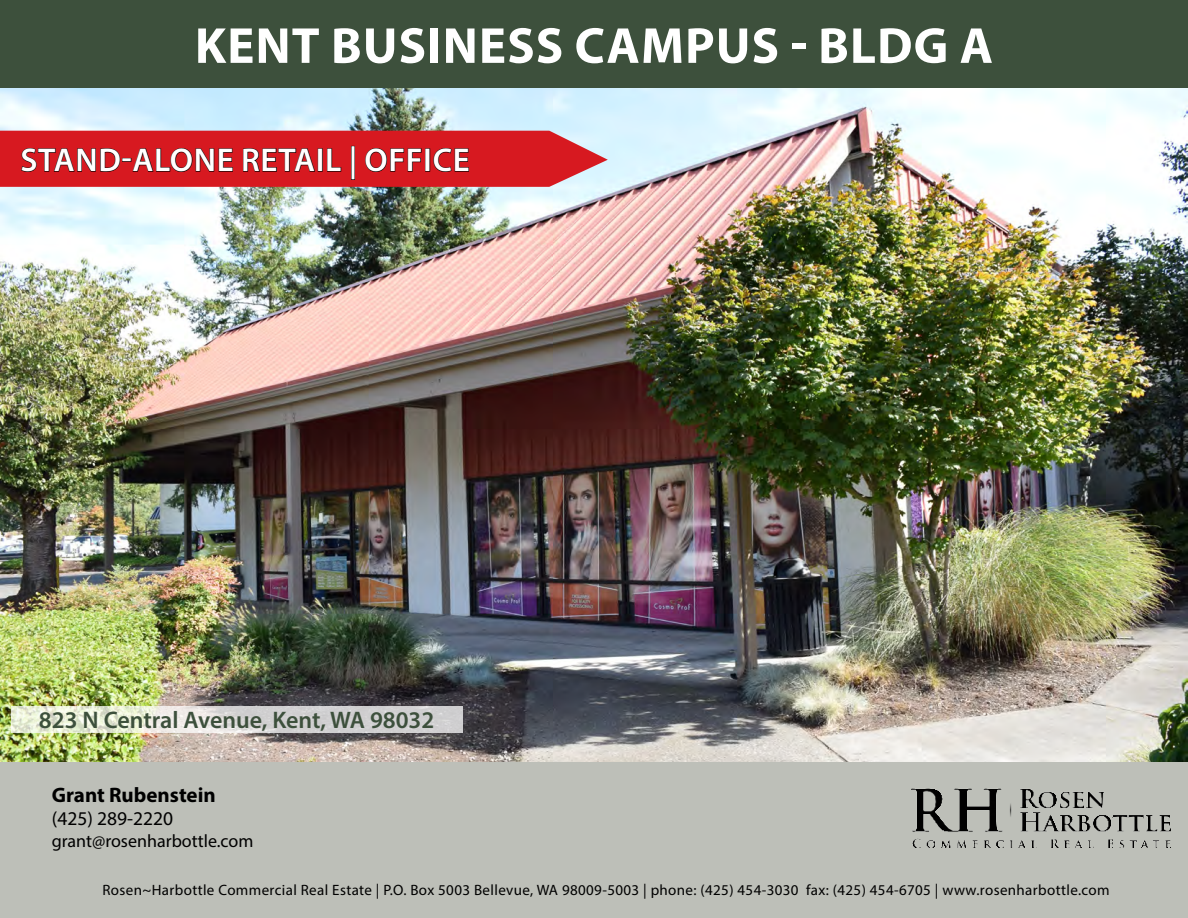
<style>
.page{position:relative;width:1188px;height:918px;background:#fff}
.page>*{position:absolute;margin:0;border:0;box-sizing:border-box;transform-origin:0 0}
.t1{font:700 51px "Myriad Pro";letter-spacing:.02em;color:#fff}
.t2{font:600 33px "Myriad Pro";letter-spacing:.02em;color:#fff}
.t3{font:600 24px "Myriad Pro";color:#3d503c}
.t4{font:700 21px "Myriad Pro";color:#000}
.t5{font:19.5px "Myriad Pro";color:#000}
.t6{font:18px "Myriad Pro";color:#000}
.t7{font:15px "Myriad Pro";letter-spacing:.025em;color:#000}
</style>
<div class="page">
<img style="left:0;top:87px;width:1188px;height:676px">
<div style="left:0;top:0;width:1188px;height:87px;background:#3d503c"></div>
<div style="left:0;top:763px;width:1188px;height:155px;background:#bdbfb8"></div>
<svg style="left:11px;top:706px;width:451px;height:26px;background:#ddddd7"></svg>
<img style="left:912px;top:788px;width:259px;height:60px">
<svg style="left:0;top:131px;width:608px;height:56px;background:#ca2127"></svg>
<h1 class="t1" style="left:195px;top:12px;width:798px">KENT BUSINESS CAMPUS - BLDG A</h1>
<h2 class="t2" style="left:20px;top:139px;width:451px">Stan d-Alone Retail | Office</h2>
<h3 class="t3" style="left:39px;top:705px;width:397px">823 N Central Avenue, Kent, WA 98032</h3>
<h3 class="t4" style="left:52px;top:781px;width:165px">GRANT RUBENSTEIN</h3>
<h3 class="t5" style="left:52px;top:807px;width:123px">(425) 289-2220</h3>
<p class="t6" style="left:52px;top:830px;width:203px">grant@rosenharbottle.com</p>
<p class="t7" style="left:102px;top:881px;width:1009px">Rosen~Harbottle Commercial Real Estate | P.O. Box 5003 Bellevue, WA 98009-5003 | phone: (425) 454-3030 fax: (425) 454-6705 | www.rosenharbottle.com</p>
</div>
